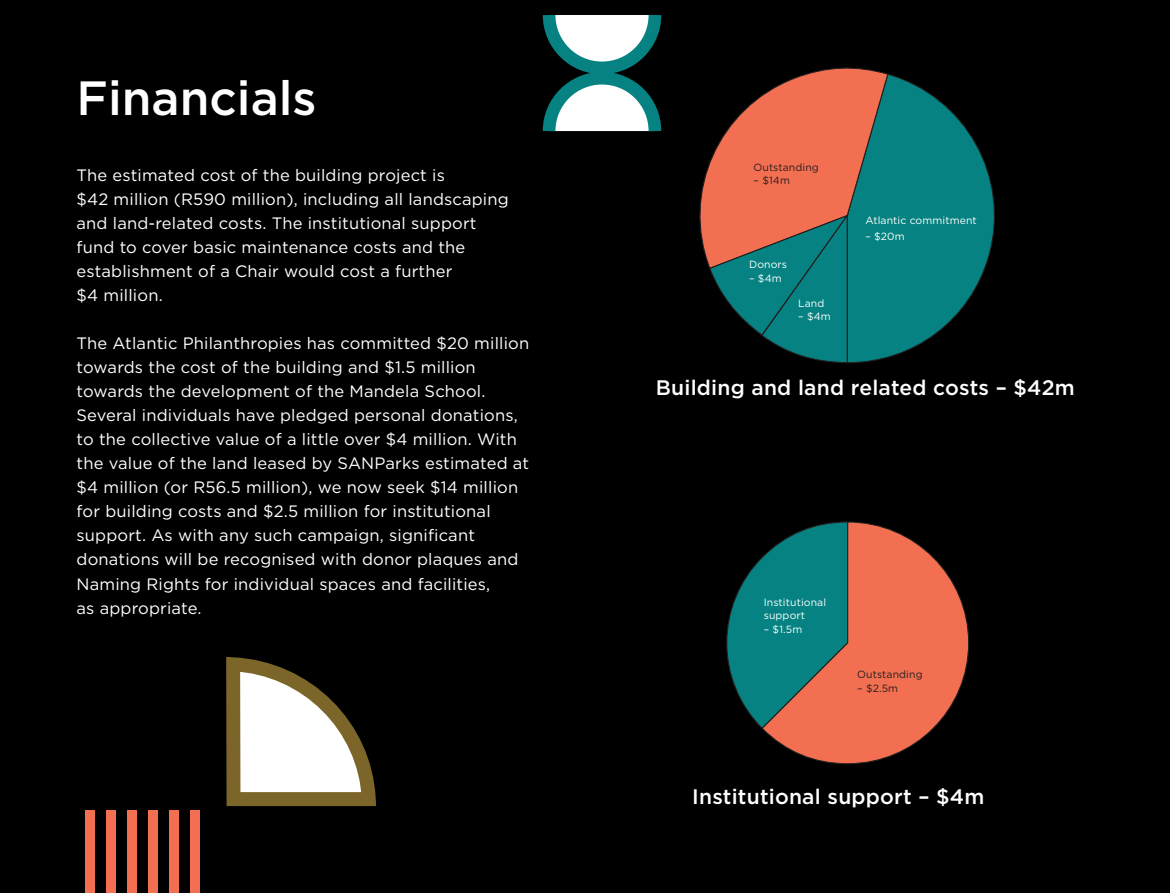
<style>
.page{position:relative;width:1170px;height:893px;background:#fff}
.page>*{position:absolute;margin:0;border:0;box-sizing:border-box;transform-origin:0 0}
.Heading_1{font:500 48px "Gotham";color:#fff}
.Heading_2{font:500 21px "Gotham";letter-spacing:.01em;color:#fff}
.Body_text_white{font:16.5px/24px "Gotham";letter-spacing:.01em;color:#fff}
.Box_text{font:10.5px/13.5px "Gotham";letter-spacing:.01em;color:#fff}
.Box_text-2{font:10.5px "Gotham";letter-spacing:.01em;color:#231f20}
</style>
<div class="page">
<div style="left:0;top:0;width:1169px;height:893px;background:#000"></div>
<svg style="left:726px;top:559px;width:34px;height:168px"></svg>
<svg style="left:760px;top:521px;width:209px;height:244px"></svg>
<div style="left:149px;top:810px;width:9px;height:83px;background:#f36f51"></div>
<div style="left:170px;top:810px;width:9px;height:83px;background:#f36f51"></div>
<div style="left:191px;top:810px;width:9px;height:83px;background:#f36f51"></div>
<div style="left:86px;top:810px;width:9px;height:83px;background:#f36f51"></div>
<div style="left:107px;top:810px;width:9px;height:83px;background:#f36f51"></div>
<div style="left:128px;top:810px;width:9px;height:83px;background:#f36f51"></div>
<svg style="left:848px;top:74px;width:147px;height:289px"></svg>
<svg style="left:699px;top:67px;width:190px;height:203px"></svg>
<svg style="left:708px;top:214px;width:140px;height:150px"></svg>
<svg style="left:542px;top:15px;width:120px;height:117px"></svg>
<svg style="left:226px;top:656px;width:151px;height:150px"></svg>
<p class="Heading_1" style="left:77px;top:66px;width:242px">Financials</p>
<p class="Body_text_white" style="left:77px;top:163px;width:433px">The estimated cost of the building project is<br>$42 million (R590 million), including all landscaping and land-related costs. The institutional support fund to cover basic maintenance costs and the establishment of a Chair would cost a further<br>$4 million.</p>
<p class="Body_text_white" style="left:77px;top:331px;width:454px">The Atlantic Philanthropies has committed $20 million towards the cost of the building and $1.5 million towards the development of the Mandela School.<br>Several individuals have pledged personal donations, to the collective value of a little over $4 million. With the value of the land leased by SANParks estimated at $4 million (or R56.5 million), we now seek $14 million for building costs and $2.5 million for institutional support. As with any such campaign, significant donations will be recognised with donor plaques and Naming Rights for individual spaces and facilities,<br>as appropriate.</p>
<p class="Box_text-2" style="left:753px;top:160px;width:67px">Outstanding</p>
<p class="Box_text-2" style="left:753px;top:174px;width:38px">– $14m</p>
<p class="Box_text" style="left:749px;top:257px;width:40px">Donors</p>
<p class="Box_text" style="left:749px;top:271px;width:34px">– $4m</p>
<p class="Box_text" style="left:798px;top:296px;width:28px">Land</p>
<p class="Box_text" style="left:798px;top:309px;width:34px">– $4m</p>
<p class="Box_text" style="left:865px;top:213px;width:113px">Atlantic commitment</p>
<p class="Box_text" style="left:865px;top:230px;width:41px">– $20m</p>
<p class="Heading_2" style="left:655px;top:374px;width:420px">Building and land related costs – $42m</p>
<p class="Box_text" style="left:763px;top:595px;width:64px">Institutional support</p>
<p class="Box_text" style="left:763px;top:622px;width:40px">– $1.5m</p>
<p class="Box_text-2" style="left:857px;top:668px;width:67px">Outstanding</p>
<p class="Box_text-2" style="left:857px;top:682px;width:43px">– $2.5m</p>
<p class="Heading_2" style="left:692px;top:782px;width:294px">Institutional support – $4m</p>
</div>
